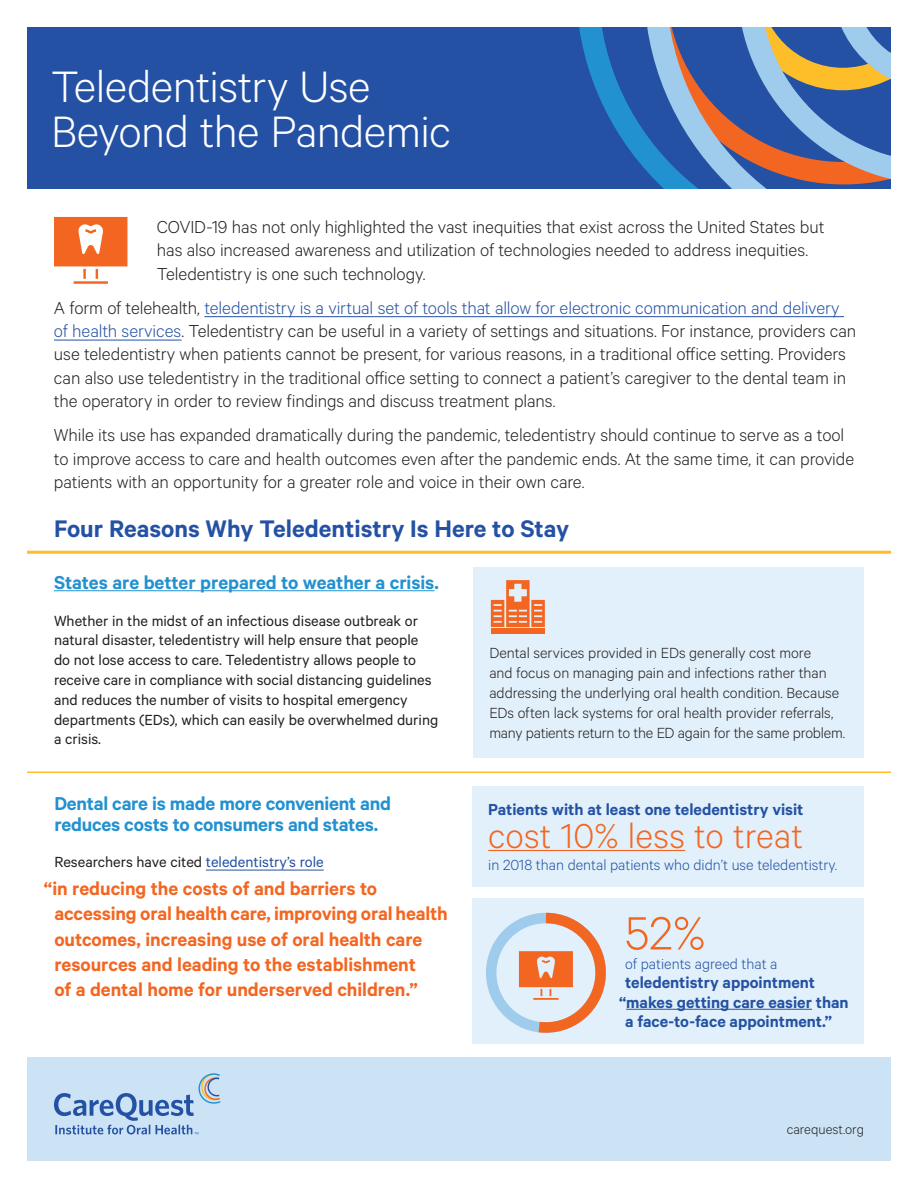
<style>
.page{position:relative;width:918px;height:1188px;background:#fff}
.page>*{position:absolute;margin:0;border:0;box-sizing:border-box;transform-origin:0 0}
.t1{font:300 52.5px "Calibre";color:#f36621}
.t2{font:300 49.5px/45px "Calibre";letter-spacing:-.01em;color:#fff}
.t3{font:300 39px "Calibre";letter-spacing:.005em;color:#f36621}
.t4{font:600 27px "Calibre";color:#2451a3}
.t5{font:600 21px/25.2px "Calibre";letter-spacing:-.005em;color:#f36621}
.t6{font:600 21px/21px "Calibre";letter-spacing:-.01em;color:#2291d0}
.t7{font:300 19.5px/23.4px "Calibre";letter-spacing:-.005em;color:#231f20}
.t8{font:600 18px "Calibre";color:#2451a3}
.t9{font:16.5px/19.8px "Calibre";color:#231f20}
.t10{font:300 16.5px/19.8px "Calibre";letter-spacing:-.005em;color:#231f20}
.t11{font:300 16.5px "Calibre";color:#2451a3}
.t12{font:300 15px "Calibre";color:#231f20}
.s1{color:#2451a3}
</style>
<div class="page">
<div style="left:27px;top:1057px;width:864px;height:104px;background:#cce3f5"></div>
<hr style="left:204px;top:316px;width:640px;height:1px;background:#2451a3">
<hr style="left:54px;top:340px;width:128px;height:1px;background:#2451a3">
<div style="left:27px;top:27px;width:864px;height:162px;background:#2451a3"></div>
<svg style="left:54px;top:1073px;width:166px;height:61px"></svg>
<svg style="left:54px;top:217px;width:73px;height:67px"></svg>
<svg style="left:579px;top:27px;width:65px;height:141px"></svg>
<svg style="left:644px;top:27px;width:247px;height:162px"></svg>
<hr style="left:27px;top:551px;width:864px;height:3px;background:#febe2a">
<hr style="left:27px;top:772px;width:864px;height:1px;background:#febe2a">
<hr style="left:54px;top:590px;width:381px;height:1px;background:#2291d0">
<div style="left:473px;top:567px;width:391px;height:190px;background:#e1f0fa"></div>
<div style="left:491px;top:629px;width:54px;height:5px;background:#f36621"></div>
<svg style="left:491px;top:580px;width:54px;height:47px"></svg>
<hr style="left:206px;top:870px;width:118px;height:1px;background:#2451a3">
<div style="left:472px;top:787px;width:391px;height:100px;background:#e1f0fa"></div>
<hr style="left:488px;top:850px;width:197px;height:1px;background:#f36621">
<div style="left:472px;top:899px;width:392px;height:145px;background:#e1f0fa"></div>
<hr style="left:626px;top:1009px;width:186px;height:1px;background:#2451a3">
<svg style="left:486px;top:912px;width:120px;height:121px"></svg>
<h2 class="t2" style="left:51px;top:62px;width:401px">Teledentistry Use<br>Beyond the Pandemic</h2>
<p class="t7" style="left:157px;top:214px;width:669px">COVID-19 has not only highlighted the vast inequities that exist across the United States but has also increased awareness and utilization of technologies needed to address inequities.<br>Teledentistry is one such technology.</p>
<p class="t7" style="left:54px;top:295px;width:804px">A form of telehealth, <span class="s1">teledentistry is a virtual set of tools that allow for electronic communication and delivery of health services</span>. Teledentistry can be useful in a variety of settings and situations. For instance, providers can use teledentistry when patients cannot be present, for various reasons, in a traditional office setting. Providers can also use teledentistry in the traditional office setting to connect a patient’s caregiver to the dental team in the operatory in order to review findings and discuss treatment plans.</p>
<p class="t7" style="left:54px;top:423px;width:802px">While its use has expanded dramatically during the pandemic, teledentistry should continue to serve as a tool to improve access to care and health outcomes even after the pandemic ends. At the same time, it can provide patients with an opportunity for a greater role and voice in their own care.</p>
<h3 class="t4" style="left:54px;top:512px;width:517px">Four Reasons Why Teledentistry Is Here to Stay</h3>
<p class="t6" style="left:54px;top:572px;width:386px">States are better prepared to weather a crisis.</p>
<p class="t9" style="left:54px;top:610px;width:386px">Whether in the midst of an infectious disease outbreak or natural disaster, teledentistry will help ensure that people do not lose access to care. Teledentistry allows people to receive care in compliance with social distancing guidelines and reduces the number of visits to hospital emergency departments (EDs), which can easily be overwhelmed during a crisis.</p>
<p class="t10" style="left:489px;top:643px;width:357px">Dental services provided in EDs generally cost more<br>and focus on managing pain and infections rather than addressing the underlying oral health condition. Because EDs often lack systems for oral health provider referrals, many patients return to the ED again for the same problem.</p>
<p class="t6" style="left:54px;top:792px;width:338px">Dental care is made more convenient and reduces costs to consumers and states.</p>
<p class="t9" style="left:54px;top:851px;width:271px">Researchers have cited <span class="s1">teledentistry’s role</span></p>
<p class="t5" style="left:54px;top:876px;width:395px;text-indent:-10px">“in reducing the costs of and barriers to accessing oral health care, improving oral health outcomes, increasing use of oral health care resources and leading to the establishment<br>of a dental home for underserved children.”</p>
<p class="t8" style="left:488px;top:798px;width:317px">Patients with at least one teledentistry visit</p>
<h3 class="t3" style="left:488px;top:813px;width:316px">cost 10% less to treat</h3>
<p class="t11" style="left:488px;top:856px;width:350px">in 2018 than dental patients who didn’t use teledentistry.</p>
<h1 class="t1" style="left:625px;top:903px;width:82px">52%</h1>
<p class="t11" style="left:625px;top:954px;width:154px">of patients agreed that a</p>
<p class="t8" style="left:625px;top:972px;width:192px">teledentistry appointment</p>
<p class="t8" style="left:619px;top:992px;width:231px">“makes getting care easier than</p>
<p class="t8" style="left:625px;top:1011px;width:208px">a face-to-face appointment.”</p>
<p class="t12" style="left:787px;top:1121px;width:79px">carequest.org</p>
</div>
